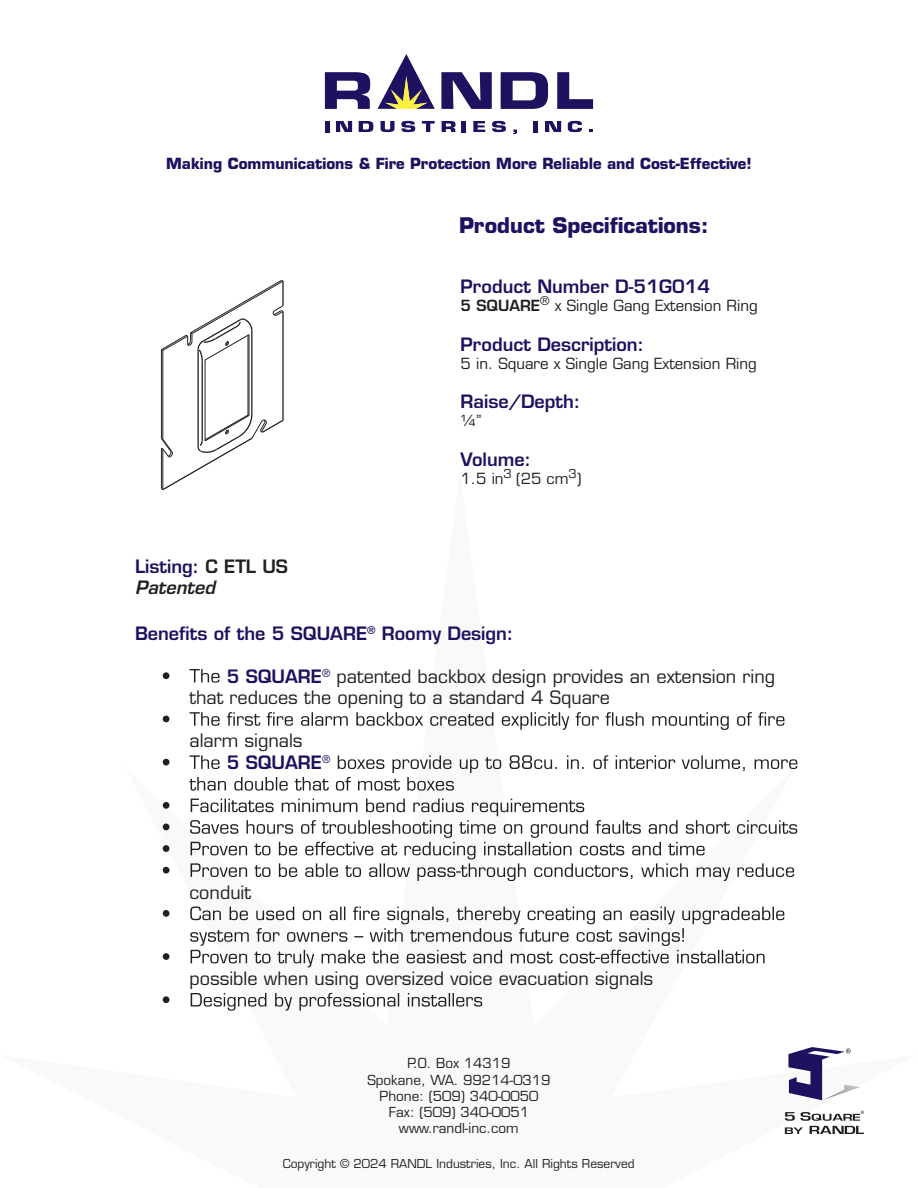
<style>
.page{position:relative;width:918px;height:1188px;background:#fff}
.page>*{position:absolute;margin:0;border:0;box-sizing:border-box;transform-origin:0 0}
.t1{font:700 21px "Eurostile";color:#1d1160}
.t2{font:18px/21.6px "Eurostile";color:#231f20}
.t3{font:600 18px/21.6px "Eurostile";color:#1d1160}
.t4{font:15px "Eurostile";color:#231f20}
.t5{font:700 15px "Eurostile";color:#1d1160}
.t6{font:13.5px/16.2px "Eurostile";color:#231f20;text-align:center}
.t7{font:12px "Eurostile";color:#231f20}
.s1{font-weight:600}
.s2{color:#231f20}
.s3{font-style:italic;color:#231f20}
.s4{font-weight:600;color:#1d1160}
</style>
<div class="page">
<hr style="left:325px;top:121px;width:4px;height:11px;background:#1d1160">
<svg style="left:336px;top:121px;width:16px;height:11px"></svg>
<svg style="left:359px;top:121px;width:14px;height:11px"></svg>
<svg style="left:381px;top:121px;width:13px;height:11px"></svg>
<svg style="left:401px;top:121px;width:14px;height:11px"></svg>
<svg style="left:422px;top:121px;width:13px;height:11px"></svg>
<svg style="left:442px;top:121px;width:14px;height:11px"></svg>
<hr style="left:462px;top:121px;width:4px;height:11px;background:#1d1160">
<svg style="left:473px;top:121px;width:12px;height:11px"></svg>
<svg style="left:492px;top:121px;width:14px;height:11px"></svg>
<svg style="left:513px;top:130px;width:4px;height:4px"></svg>
<div style="left:533px;top:121px;width:5px;height:11px;background:#1d1160"></div>
<svg style="left:545px;top:121px;width:16px;height:11px"></svg>
<svg style="left:568px;top:121px;width:14px;height:11px"></svg>
<svg style="left:325px;top:72px;width:45px;height:37px"></svg>
<svg style="left:441px;top:72px;width:51px;height:37px"></svg>
<svg style="left:501px;top:72px;width:47px;height:37px"></svg>
<svg style="left:557px;top:72px;width:36px;height:37px"></svg>
<svg style="left:378px;top:54px;width:57px;height:55px"></svg>
<svg style="left:788px;top:1047px;width:72px;height:53px"></svg>
<svg style="left:785px;top:1111px;width:79px;height:23px"></svg>
<svg style="left:163px;top:669px;width:57px;height:14px"></svg>
<svg style="left:163px;top:712px;width:621px;height:18px"></svg>
<svg style="left:163px;top:755px;width:634px;height:36px"></svg>
<svg style="left:163px;top:799px;width:634px;height:82px"></svg>
<svg style="left:163px;top:907px;width:621px;height:60px"></svg>
<svg style="left:163px;top:993px;width:319px;height:18px"></svg>
<hr style="left:205px;top:360px;width:1px;height:81px;background:#231f20">
<hr style="left:162px;top:350px;width:1px;height:89px;background:#231f20">
<hr style="left:161px;top:350px;width:1px;height:88px;background:#231f20">
<hr style="left:282px;top:312px;width:2px;height:108px;background:#231f20">
<hr style="left:248px;top:335px;width:1px;height:80px;background:#231f20">
<hr style="left:249px;top:335px;width:1px;height:81px;background:#231f20">
<hr style="left:202px;top:362px;width:1px;height:79px;background:#231f20">
<hr style="left:197px;top:350px;width:2px;height:97px;background:#231f20">
<hr style="left:251px;top:331px;width:1px;height:83px;background:#231f20">
<svg style="left:160px;top:413px;width:124px;height:77px"></svg>
<svg style="left:160px;top:280px;width:124px;height:83px"></svg>
<p class="t5" style="left:166px;top:154px;width:587px">Making Communications &amp; Fire Protection More Reliable and Cost-Effective!</p>
<p class="t1" style="left:459px;top:212px;width:251px">Product Specifications:</p>
<p class="t3" style="left:461px;top:276px;width:251px">Product Number D-51G014</p>
<p class="t4" style="left:461px;top:297px;width:299px"><span class="s1">5 SQUARE</span><sup>®</sup> x Single Gang Extension Ring</p>
<p class="t3" style="left:461px;top:333px;width:185px">Product Description:</p>
<p class="t4" style="left:461px;top:354px;width:298px">5 in. Square x Single Gang Extension Ring</p>
<p class="t3" style="left:461px;top:391px;width:121px">Raise/Depth:</p>
<p class="t4" style="left:461px;top:412px;width:22px">¼”</p>
<p class="t3" style="left:461px;top:448px;width:72px">Volume:</p>
<p class="t4" style="left:461px;top:469px;width:122px">1.5 in<sup>3</sup> (25 cm<sup>3</sup>)</p>
<p class="t3" style="left:135px;top:555px;width:155px">Listing: <span class="s2">C ETL US<br></span><span class="s3">Patented</span></p>
<p class="t3" style="left:135px;top:622px;width:380px">Benefits of the 5 SQUARE<sup>®</sup> Roomy Design:</p>
<p class="t2" style="left:189px;top:665px;width:587px;text-indent:37px"><span class="s4">5 SQUARE</span><sup>®</sup> patented backbox design provides an extension ring that reduces the opening to a standard 4 Square</p>
<p class="t2" style="left:227px;top:730px;width:105px;text-indent:-37px">alarm signals<br><span class="s4">5 SQUARE</span><sup>®</sup></p>
<p class="t2" style="left:190px;top:881px;width:63px">conduit</p>
<p class="t2" style="left:189px;top:967px;width:465px">possible when using oversized voice evacuation signals</p>
<p class="t6" style="left:367px;top:1055px;width:185px">P.O. Box 14319<br>Spokane, WA. 99214-0319<br>Phone: (509) 340-0050<br>Fax: (509) 340-0051 www.randl-inc.com</p>
<p class="t7" style="left:283px;top:1156px;width:353px">Copyright © 2024 RANDL Industries, Inc. All Rights Reserved</p>
</div>
